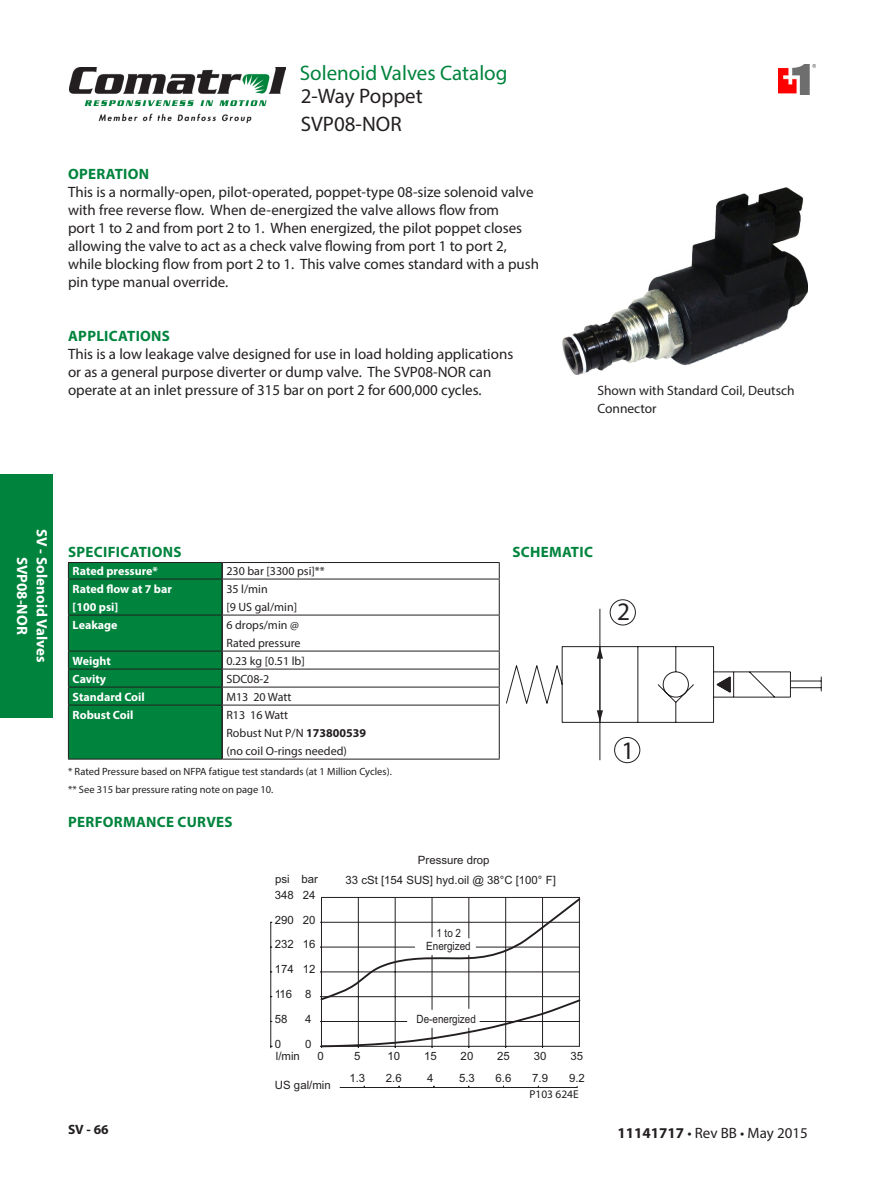
<style>
.page{position:relative;width:893px;height:1191px;background:#fff}
.page>*{position:absolute;margin:0;border:0;box-sizing:border-box;transform-origin:0 0}
.Schematic{font:25.2px "Myriad Ringers";color:#231f20}
.t1{font:21px "Myriad Pro";color:#00843d}
._103_Heading_1{font:21px "Myriad Pro";color:#231f20}
._200_Body_Text{font:15px/18px "Myriad Pro";color:#231f20}
.t2{font:700 15px "Myriad Pro";letter-spacing:.02em;color:#00843d}
._901_Tab_Valve{font:700 15px "Myriad Pro";color:#fff}
._200_Body_Text-2{font:13.5px/18px "Myriad Pro";color:#231f20}
.t3{font:700 13.5px "Myriad Pro";color:#231f20}
._400_Table_Text{font:12px/18px "Myriad Pro";color:#231f20}
._400_Table_Text-2{font:700 12px/18px "Myriad Pro";color:#fff}
.Performance{font:11.4px/24.8px "Arial";color:#231f20}
.Performance-2{font:11.4px "Arial";color:#231f20;scale:.87 1}
.Performance-3{font:11.4px/16px "Myriad";color:#231f20}
._200_Body_Text-3{font:10.5px/18px "Myriad Pro";color:#231f20}
.s1{font-weight:700}
.s2{font-family:"Arial"}
</style>
<div class="page">
<div style="left:0;top:474px;width:52px;height:243px;background:#00843d"></div>
<img style="left:70px;top:67px;width:215px;height:55px">
<img style="left:779px;top:65px;width:37px;height:30px">
<hr style="left:270px;top:922px;width:1px;height:124px;background:#231f20">
<svg style="left:320px;top:896px;width:261px;height:152px"></svg>
<hr style="left:340px;top:1087px;width:237px;height:1px;background:#231f20">
<hr style="left:579px;top:897px;width:1px;height:149px;background:#231f20">
<hr style="left:321px;top:897px;width:258px;height:1px;background:#231f20">
<hr style="left:480px;top:1021px;width:99px;height:1px;background:#231f20">
<svg style="left:506px;top:646px;width:91px;height:77px"></svg>
<svg style="left:597px;top:599px;width:225px;height:164px"></svg>
<hr style="left:222px;top:562px;width:278px;height:1px;background:#231f20">
<svg style="left:499px;top:563px;width:1px;height:15px"></svg>
<hr style="left:222px;top:578px;width:278px;height:1px;background:#231f20">
<hr style="left:499px;top:579px;width:1px;height:35px;background:#231f20">
<hr style="left:222px;top:614px;width:278px;height:1px;background:#231f20">
<hr style="left:499px;top:615px;width:1px;height:35px;background:#231f20">
<hr style="left:222px;top:650px;width:278px;height:1px;background:#231f20">
<hr style="left:222px;top:668px;width:278px;height:1px;background:#231f20">
<hr style="left:222px;top:686px;width:278px;height:1px;background:#231f20">
<svg style="left:499px;top:651px;width:1px;height:53px"></svg>
<hr style="left:222px;top:704px;width:278px;height:1px;background:#231f20">
<hr style="left:499px;top:705px;width:1px;height:53px;background:#231f20">
<hr style="left:222px;top:758px;width:278px;height:1px;background:#231f20">
<svg style="left:68px;top:562px;width:155px;height:197px;background:#017f3b"></svg>
<hr style="left:68px;top:704px;width:154px;height:1px;background:#231f20">
<hr style="left:68px;top:705px;width:1px;height:53px;background:#231f20">
<hr style="left:68px;top:758px;width:154px;height:1px;background:#231f20">
<img style="left:563px;top:188px;width:244px;height:187px">
<h2 class="t1" style="left:300px;top:60px;width:209px">Solenoid Valves Catalog</h2>
<p class="_103_Heading_1" style="left:301px;top:83px;width:123px">2-Way Poppet</p>
<p class="t2" style="left:68px;top:164px;width:83px">OPERATION</p>
<p class="_103_Heading_1" style="left:301px;top:111px;width:102px">SVP08-NOR</p>
<p class="_200_Body_Text" style="left:68px;top:182px;width:473px">This is a normally-open, pilot-operated, poppet-type 08-size solenoid valve with free reverse flow. When de-energized the valve allows flow from<br>port 1 to 2 and from port 2 to 1. When energized, the pilot poppet closes allowing the valve to act as a check valve flowing from port 1 to port 2, while blocking flow from port 2 to 1. This valve comes standard with a push pin type manual override.</p>
<p class="t2" style="left:68px;top:326px;width:103px">APPLICATIONS</p>
<p class="_200_Body_Text" style="left:68px;top:344px;width:447px">This is a low leakage valve designed for use in load holding applications or as a general purpose diverter or dump valve. The SVP08-NOR can operate at an inlet pressure of 315 bar on port 2 for 600,000 cycles.</p>
<p class="_200_Body_Text-2" style="left:597px;top:381px;width:199px">Shown with Standard Coil, Deutsch<br>Connector</p>
<p class="_901_Tab_Valve" style="left:32px;top:556px;width:79px;rotate:90deg">SVP08-NOR</p>
<p class="_901_Tab_Valve" style="left:52px;top:529px;width:135px;rotate:90deg">SV - Solenoid Valves</p>
<p class="t2" style="left:68px;top:542px;width:115px">SPECIFICATIONS</p>
<p class="t2" style="left:513px;top:542px;width:82px">SCHEMATIC</p>
<p class="_400_Table_Text-2" style="left:73px;top:561px;width:87px">Rated pressure*</p>
<p class="_400_Table_Text" style="left:226px;top:561px;width:100px">230 bar [3300 psi]**</p>
<p class="_400_Table_Text-2" style="left:73px;top:579px;width:101px">Rated flow at 7 bar [100 psi]</p>
<p class="_400_Table_Text" style="left:226px;top:579px;width:72px">35 l/min<br>[9 US gal/min]</p>
<p class="_400_Table_Text-2" style="left:73px;top:615px;width:46px">Leakage</p>
<p class="_400_Table_Text" style="left:226px;top:615px;width:76px">6 drops/min @<br>Rated pressure</p>
<p class="_400_Table_Text-2" style="left:73px;top:651px;width:40px">Weight</p>
<p class="_400_Table_Text" style="left:226px;top:651px;width:80px">0.23 kg [0.51 lb]</p>
<p class="_400_Table_Text-2" style="left:73px;top:669px;width:35px">Cavity</p>
<p class="_400_Table_Text" style="left:226px;top:669px;width:45px">SDC08-2</p>
<p class="_400_Table_Text-2" style="left:73px;top:687px;width:74px">Standard Coil</p>
<p class="_400_Table_Text" style="left:226px;top:687px;width:66px">M13 20 Watt</p>
<p class="_400_Table_Text-2" style="left:73px;top:705px;width:62px">Robust Coil</p>
<p class="_400_Table_Text" style="left:226px;top:705px;width:141px">R13 16 Watt<br>Robust Nut P/N <span class="s1">173800539 </span>(no coil O-rings needed)</p>
<p class="_200_Body_Text-3" style="left:68px;top:762px;width:325px">* Rated Pressure based on NFPA fatigue test standards (at 1 Million Cycles). ** See 315 bar pressure rating note on page 10.</p>
<p class="t2" style="left:68px;top:812px;width:166px">PERFORMANCE CURVES</p>
<p class="t3" style="left:68px;top:1120px;width:42px">SV - 66</p>
<p class="Performance" style="left:275px;top:867px;width:44px">psi bar</p>
<p class="Performance" style="left:303px;top:908px;width:14px;text-align:justify">20<br>16<br>12</p>
<p class="Performance" style="left:275px;top:883px;width:42px">348 24</p>
<p class="Performance" style="left:275px;top:908px;width:21px">290<br>232<br>174<br>116<br>58<br>0</p>
<p class="Performance" style="left:305px;top:982px;width:8px">8</p>
<p class="Performance" style="left:305px;top:1007px;width:8px">4</p>
<p class="Performance" style="left:305px;top:1032px;width:8px">0</p>
<p class="Performance" style="left:418px;top:849px;width:73px">Pressure drop</p>
<p class="Performance" style="left:346px;top:868px;width:212px">33 cSt [154 SUS] hyd.oil @ 38°C [100° F]</p>
<p class="Performance-2" style="left:436px;top:928px;width:30px">1to2</p>
<p class="Performance-2" style="left:426px;top:941px;width:53px">Energized</p>
<p class="Performance-2" style="left:417px;top:1014px;width:70px">De-energized</p>
<p class="Performance" style="left:276px;top:1044px;width:26px">l/min</p>
<p class="Performance" style="left:318px;top:1044px;width:8px">0</p>
<p class="Performance" style="left:354px;top:1044px;width:8px">5</p>
<p class="Performance" style="left:387px;top:1044px;width:14px">10</p>
<p class="Performance" style="left:424px;top:1044px;width:14px">15</p>
<p class="Performance" style="left:461px;top:1044px;width:14px">20</p>
<p class="Performance" style="left:497px;top:1044px;width:14px">25</p>
<p class="Performance" style="left:570px;top:1044px;width:14px">35</p>
<p class="Performance" style="left:532px;top:1045px;width:17px;line-height:22.6px">30<br>7.9</p>
<p class="Performance" style="left:349px;top:1067px;width:17px">1.3</p>
<p class="Performance" style="left:386px;top:1067px;width:17px">2.6</p>
<p class="Performance" style="left:427px;top:1067px;width:8px">4</p>
<p class="Performance" style="left:459px;top:1067px;width:17px">5.3</p>
<p class="Performance" style="left:496px;top:1067px;width:17px">6.6</p>
<p class="Performance-3" style="left:529px;top:1071px;width:57px;text-indent:40px"><span class="s2">9.2<br></span>P103 624E</p>
<p class="Performance" style="left:275px;top:1073px;width:57px">US gal/min</p>
<p class="Schematic" style="left:617px;top:596px;width:14px">2</p>
<p class="Schematic" style="left:622px;top:735px;width:14px">1</p>
<p class="_200_Body_Text" style="left:618px;top:1123px;width:192px"><span class="s1">11141717</span> • Rev BB • May 2015</p>
</div>
